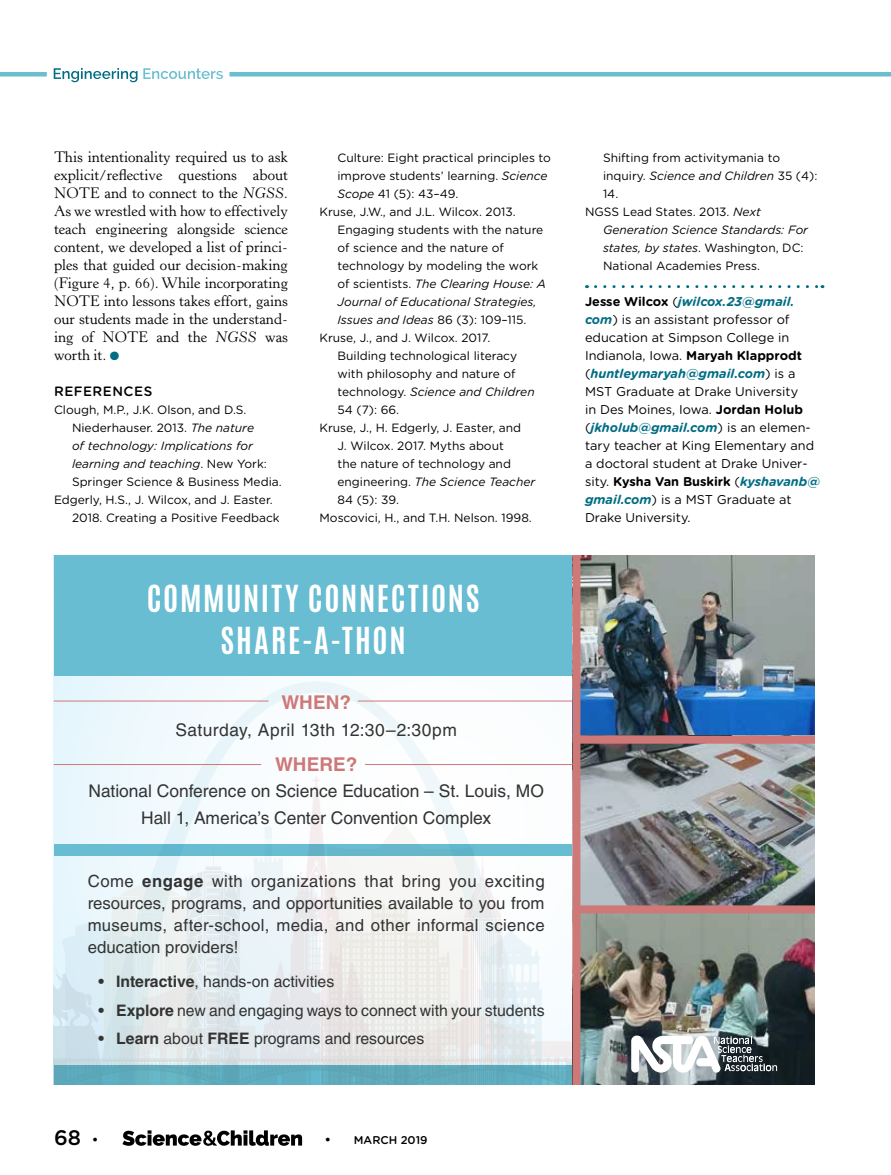
<style>
.page{position:relative;width:891px;height:1175px;background:#fff}
.page>*{position:absolute;margin:0;border:0;box-sizing:border-box;transform-origin:0 0}
.t1{font:700 31.2px/42.3px "Antonio";letter-spacing:.055em;color:#fff;text-align:center}
.t2{font:500 21px "Gotham Rounded";color:#000}
.t3{font:700 19.05px "Helvetica LT Std";color:#cf7878}
.t4{font:17.4px/26.8px "Helvetica LT Std";color:#333;text-align:center}
.t5{font:17.4px "Helvetica LT Std";letter-spacing:.03em;color:#333}
.t6{font:16.8px/22.2px "Helvetica LT Std";letter-spacing:.015em;color:#333;text-align:justify}
.t7{font:15.75px "Helvetica LT Std";color:#333}
.t8{font:15px/18px "Horley Old Style MT Std";color:#000;text-align:justify}
.t9{font:500 13.5px "Gotham Rounded";letter-spacing:.035em;color:#000}
.t10{font:12.75px/18px "Gotham Rounded";color:#000}
.t11{font:12px "Gotham Rounded";color:#000}
.t12{font:italic 12px "Gotham Rounded";color:#000}
.t13{font:500 11.25px "Gotham Rounded";color:#000}
.s1{font-style:italic}
.s2{color:#006d84}
.s3{font-style:normal}
.s4{font-weight:700}
.s5{font-family:"Horley Old Style MT Std";font-weight:700;font-size:13.5px}
.s6{font-weight:700;font-style:italic;color:#006d84}
</style>
<div class="page">
<svg style="left:596px;top:285px;width:227px;height:3px"></svg>
<svg style="left:54px;top:676px;width:519px;height:100px"></svg>
<div style="left:54px;top:555px;width:519px;height:121px;background:#68bdd2"></div>
<img style="left:580px;top:555px;width:234px;height:529px">
<svg style="left:94px;top:681px;width:444px;height:95px"></svg>
<svg style="left:54px;top:776px;width:519px;height:309px"></svg>
<div style="left:573px;top:555px;width:7px;height:529px;background:#cf7878"></div>
<div style="left:575px;top:735px;width:239px;height:8px;background:#cf7878"></div>
<div style="left:575px;top:905px;width:239px;height:8px;background:#cf7878"></div>
<hr style="left:54px;top:700px;width:215px;height:1px;background:#cf7878">
<hr style="left:358px;top:700px;width:215px;height:1px;background:#cf7878">
<hr style="left:54px;top:764px;width:207px;height:1px;background:#cf7878">
<hr style="left:365px;top:764px;width:208px;height:1px;background:#cf7878">
<svg style="left:631px;top:1035px;width:146px;height:41px"></svg>
<hr style="left:0;top:72px;width:47px;height:4px;background:#69bed0">
<hr style="left:230px;top:72px;width:661px;height:4px;background:#69bed0">
<svg style="left:54px;top:68px;width:169px;height:14px"></svg>
<svg style="left:122px;top:1130px;width:180px;height:15px"></svg>
<p class="t8" style="left:54px;top:148px;width:236px">This intentionality required us to ask explicit/reflective questions about NOTE and to connect to the <span class="s1">NGSS</span>.<br>As we wrestled with how to effectively teach engineering alongside science content, we developed a list of princi&shy;ples that guided our decision-making (Figure 4, p. 66). While incorporating NOTE into lessons takes effort, gains our students made in the understand&shy;ing of NOTE and the <span class="s1">NGSS</span> was worth it. <span class="s2">●</span></p>
<p class="t9" style="left:54px;top:382px;width:100px">REFERENCES</p>
<p class="t11" style="left:54px;top:402px;width:194px">Clough, M.P., J.K. Olson, and D.S.</p>
<p class="t11" style="left:72px;top:420px;width:184px">Niederhauser. 2013. <span class="s1">The nature</span></p>
<p class="t12" style="left:72px;top:438px;width:183px">of technology: Implications for</p>
<p class="t12" style="left:72px;top:456px;width:196px">learning and teaching<span class="s3">. New York:</span></p>
<p class="t11" style="left:72px;top:474px;width:211px">Springer Science &amp; Business Media.</p>
<p class="t11" style="left:54px;top:492px;width:220px">Edgerly, H.S., J. Wilcox, and J. Easter.</p>
<p class="t11" style="left:72px;top:510px;width:209px">2018. Creating a Positive Feedback</p>
<p class="t11" style="left:338px;top:150px;width:215px">Culture: Eight practical principles to</p>
<p class="t11" style="left:338px;top:168px;width:212px">improve students’ learning. <span class="s1">Science</span></p>
<p class="t11" style="left:338px;top:186px;width:122px"><span class="s1">Scope</span> 41 (5): 43–49.</p>
<p class="t11" style="left:320px;top:204px;width:198px">Kruse, J.W., and J.L. Wilcox. 2013.</p>
<p class="t11" style="left:338px;top:222px;width:207px">Engaging students with the nature</p>
<p class="t11" style="left:338px;top:240px;width:168px">of science and the nature of</p>
<p class="t11" style="left:338px;top:258px;width:202px">technology by modeling the work</p>
<p class="t12" style="left:338px;top:276px;width:210px"><span class="s3">of scientists.</span> The Clearing House: A</p>
<p class="t12" style="left:338px;top:294px;width:201px">Journal of Educational Strategies,</p>
<p class="t12" style="left:338px;top:312px;width:190px">Issues and Ideas <span class="s3">86 (3): 109–115.</span></p>
<p class="t11" style="left:320px;top:330px;width:172px">Kruse, J., and J. Wilcox. 2017.</p>
<p class="t11" style="left:338px;top:348px;width:181px">Building technological literacy</p>
<p class="t11" style="left:338px;top:366px;width:180px">with philosophy and nature of</p>
<p class="t12" style="left:338px;top:384px;width:199px"><span class="s3">technology.</span> Science and Children</p>
<p class="t11" style="left:338px;top:402px;width:63px">54 (7): 66.</p>
<p class="t11" style="left:320px;top:420px;width:203px">Kruse, J., H. Edgerly, J. Easter, and</p>
<p class="t11" style="left:338px;top:438px;width:168px">J. Wilcox. 2017. Myths about</p>
<p class="t11" style="left:338px;top:456px;width:175px">the nature of technology and</p>
<p class="t12" style="left:338px;top:474px;width:199px"><span class="s3">engineering.</span> The Science Teacher</p>
<p class="t11" style="left:338px;top:492px;width:63px">84 (5): 39.</p>
<p class="t11" style="left:320px;top:510px;width:214px">Moscovici, H., and T.H. Nelson. 1998.</p>
<h1 class="t1" style="left:147px;top:577px;width:334px">COMMUNITY CONNECTIONS<br>SHARE-A-THON</h1>
<h3 class="t3" style="left:281px;top:690px;width:71px">WHEN?</h3>
<h3 class="t5" style="left:175px;top:719px;width:283px">Saturday, April 13th 12:30–2:30pm</h3>
<h3 class="t3" style="left:275px;top:752px;width:84px">WHERE?</h3>
<h3 class="t4" style="left:88px;top:778px;width:457px">National Conference on Science Education – St. Louis, MO<br>Hall 1, America’s Center Convention Complex</h3>
<h3 class="t6" style="left:88px;top:869px;width:458px">Come <span class="s4">engage</span> with organizations that bring you exciting resources, programs, and opportunities available to you from museums, after-school, media, and other informal science education providers!</h3>
<h3 class="t7" style="left:98px;top:971px;width:237px"><span class="s4">• Interactive</span>, hands-on activities</h3>
<h3 class="t7" style="left:98px;top:1000px;width:448px"><span class="s4">• Explore</span> new and engaging ways to connect with your students</h3>
<h3 class="t7" style="left:98px;top:1029px;width:327px"><span class="s4">• Learn</span> about <span class="s4">FREE</span> programs and resources</h3>
<h2 class="t2" style="left:54px;top:1122px;width:45px">68 <span class="s5">•</span></h2>
<p class="t13" style="left:326px;top:1131px;width:103px"><span class="s5">•</span> MARCH 2019</p>
<p class="t11" style="left:603px;top:150px;width:179px">Shifting from activitymania to</p>
<p class="t12" style="left:603px;top:168px;width:216px"><span class="s3">inquiry.</span> Science and Children <span class="s3">35 (4):</span></p>
<p class="t11" style="left:603px;top:186px;width:17px">14.</p>
<p class="t11" style="left:585px;top:204px;width:177px">NGSS Lead States. 2013. <span class="s1">Next</span></p>
<p class="t12" style="left:603px;top:222px;width:207px">Generation Science Standards: For</p>
<p class="t12" style="left:603px;top:240px;width:202px">states, by states<span class="s3">. Washington, DC:</span></p>
<p class="t11" style="left:603px;top:258px;width:158px">National Academies Press.</p>
<p class="t10" style="left:585px;top:292px;width:236px"><span class="s4">Jesse Wilcox</span> (<span class="s6">jwilcox.23@gmail. com</span>) is an assistant professor of education at Simpson College in<br>Indianola, Iowa. <span class="s4">Maryah Klapprodt </span>(<span class="s6">huntleymaryah@gmail.com</span>) is a<br>MST Graduate at Drake University<br>in Des Moines, Iowa. <span class="s4">Jordan Holub </span>(<span class="s6">jkholub@gmail.com</span>) is an elemen&shy;tary teacher at King Elementary and a doctoral student at Drake Univer&shy;sity. <span class="s4">Kysha Van Buskirk</span> (<span class="s6">kyshavanb@ gmail.com</span>) is a MST Graduate at<br>Drake University.</p>
</div>
